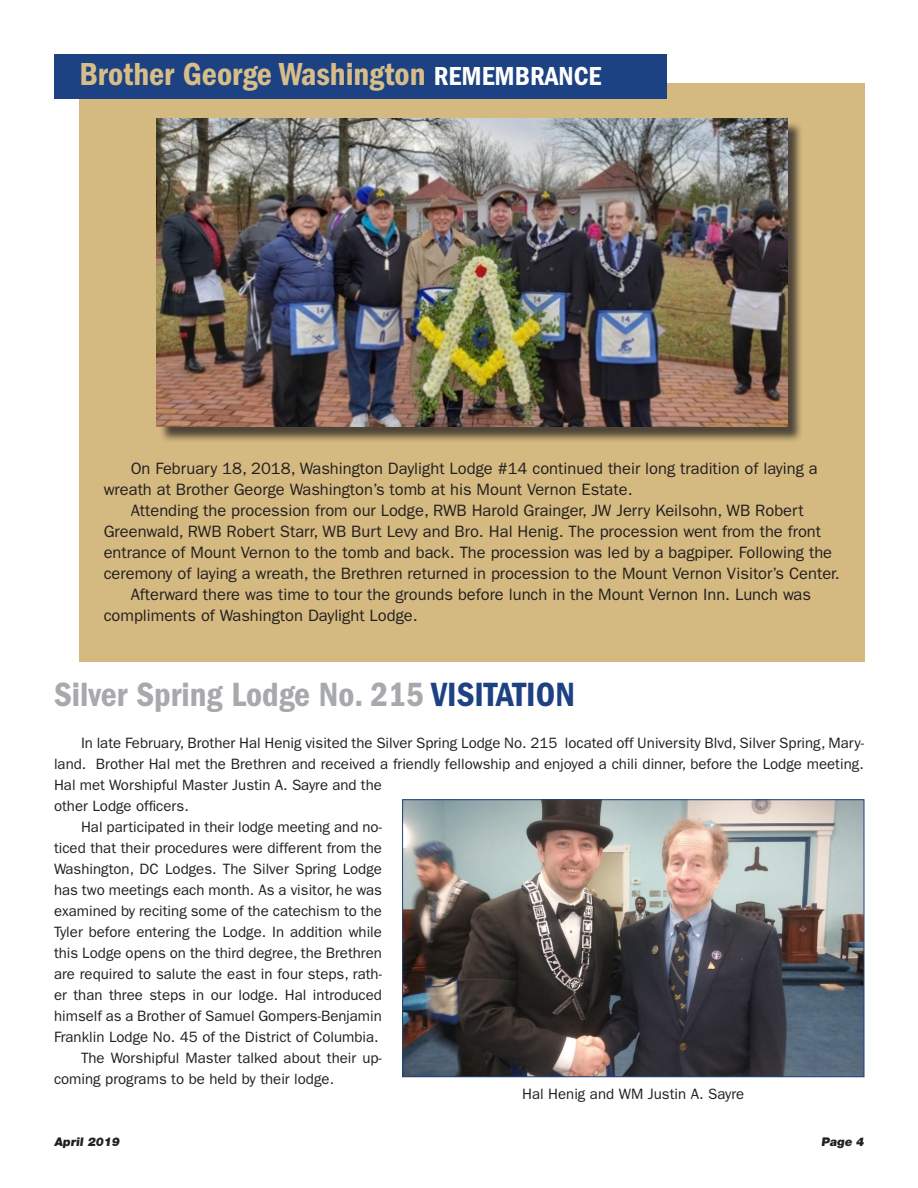
<style>
.page{position:relative;width:918px;height:1188px;background:#fff}
.page>*{position:absolute;margin:0;border:0;box-sizing:border-box;transform-origin:0 0}
.t1{font:34.8px "ITC Franklin Gothic Std Dm Cd";color:#a8a9ad}
.t2{font:33px "ITC Franklin Gothic Std Dm Cd";color:#d7be89}
.t3{font:16.5px/21px "ITC Franklin Gothic Std";color:#231f20}
.t4{font:15px "ITC Franklin Gothic Std";color:#231f20}
.t5{font:900 12px "Helvetica Neue LT Std";color:#231f20}
.s1{font-size:27px;color:#fff}
.s2{color:#1d4283}
</style>
<div class="page">
<img style="left:404px;top:801px;width:458px;height:274px">
<div style="left:402px;top:799px;width:462px;height:278px;border:1px solid #1d4283"></div>
<div style="left:79px;top:83px;width:785px;height:579px;background:#d4b980"></div>
<div style="left:54px;top:54px;width:613px;height:44px;background:#1d4283"></div>
<div style="left:159px;top:121px;width:644px;height:322px;background:#231f20;opacity:.75"></div>
<img style="left:157px;top:119px;width:630px;height:308px">
<h2 class="t2" style="left:79px;top:55px;width:523px">Brother George Washington <span class="s1">REMEMBRANCE</span></h2>
<p class="t3" style="left:104px;top:458px;width:716px;text-indent:27px">On February 18, 2018, Washington Daylight Lodge #14 continued their long tradition of laying a wreath at Brother George Washington’s tomb at his Mount Vernon Estate.</p>
<p class="t3" style="left:131px;top:500px;width:674px">Attending the procession from our Lodge, RWB Harold Grainger, JW Jerry Keilsohn, WB Robert</p>
<p class="t3" style="left:104px;top:521px;width:719px">Greenwald, RWB Robert Starr, WB Burt Levy and Bro. Hal Henig. The procession went from the front</p>
<p class="t3" style="left:104px;top:542px;width:730px">entrance of Mount Vernon to the tomb and back. The procession was led by a bagpiper. Following the</p>
<p class="t3" style="left:104px;top:563px;width:738px">ceremony of laying a wreath, the Brethren returned in procession to the Mount Vernon Visitor’s Center.</p>
<p class="t3" style="left:131px;top:584px;width:682px">Afterward there was time to tour the grounds before lunch in the Mount Vernon Inn. Lunch was</p>
<p class="t3" style="left:104px;top:605px;width:316px">compliments of Washington Daylight Lodge.</p>
<h1 class="t1" style="left:54px;top:675px;width:522px">Silver Spring Lodge No. 215 <span class="s2">VISITATION</span></h1>
<p class="t4" style="left:81px;top:734px;width:785px">In late February, Brother Hal Henig visited the Silver Spring Lodge No. 215 located off University Blvd, Silver Spring, Mary-</p>
<p class="t4" style="left:54px;top:755px;width:812px">land. Brother Hal met the Brethren and received a friendly fellowship and enjoyed a chili dinner, before the Lodge meeting.</p>
<p class="t4" style="left:54px;top:776px;width:329px">Hal met Worshipful Master Justin A. Sayre and the</p>
<p class="t4" style="left:54px;top:797px;width:136px">other Lodge officers.</p>
<p class="t4" style="left:81px;top:818px;width:303px">Hal participated in their lodge meeting and no-</p>
<p class="t4" style="left:54px;top:839px;width:329px">ticed that their procedures were different from the</p>
<p class="t4" style="left:54px;top:860px;width:329px">Washington, DC Lodges. The Silver Spring Lodge</p>
<p class="t4" style="left:54px;top:881px;width:329px">has two meetings each month. As a visitor, he was</p>
<p class="t4" style="left:54px;top:902px;width:329px">examined by reciting some of the catechism to the</p>
<p class="t4" style="left:54px;top:923px;width:329px">Tyler before entering the Lodge. In addition while</p>
<p class="t4" style="left:54px;top:944px;width:329px">this Lodge opens on the third degree, the Brethren</p>
<p class="t4" style="left:54px;top:965px;width:330px">are required to salute the east in four steps, rath-</p>
<p class="t4" style="left:54px;top:986px;width:329px">er than three steps in our lodge. Hal introduced</p>
<p class="t4" style="left:54px;top:1007px;width:329px">himself as a Brother of Samuel Gompers-Benjamin</p>
<p class="t4" style="left:54px;top:1028px;width:326px">Franklin Lodge No. 45 of the District of Columbia.</p>
<p class="t4" style="left:81px;top:1049px;width:302px">The Worshipful Master talked about their up-</p>
<p class="t4" style="left:54px;top:1070px;width:282px">coming programs to be held by their lodge.</p>
<p class="t4" style="left:522px;top:1086px;width:224px">Hal Henig and WM Justin A. Sayre</p>
<p class="t5" style="left:54px;top:1134px;width:69px">April 2019</p>
<p class="t5" style="left:821px;top:1134px;width:46px">Page 4</p>
</div>
